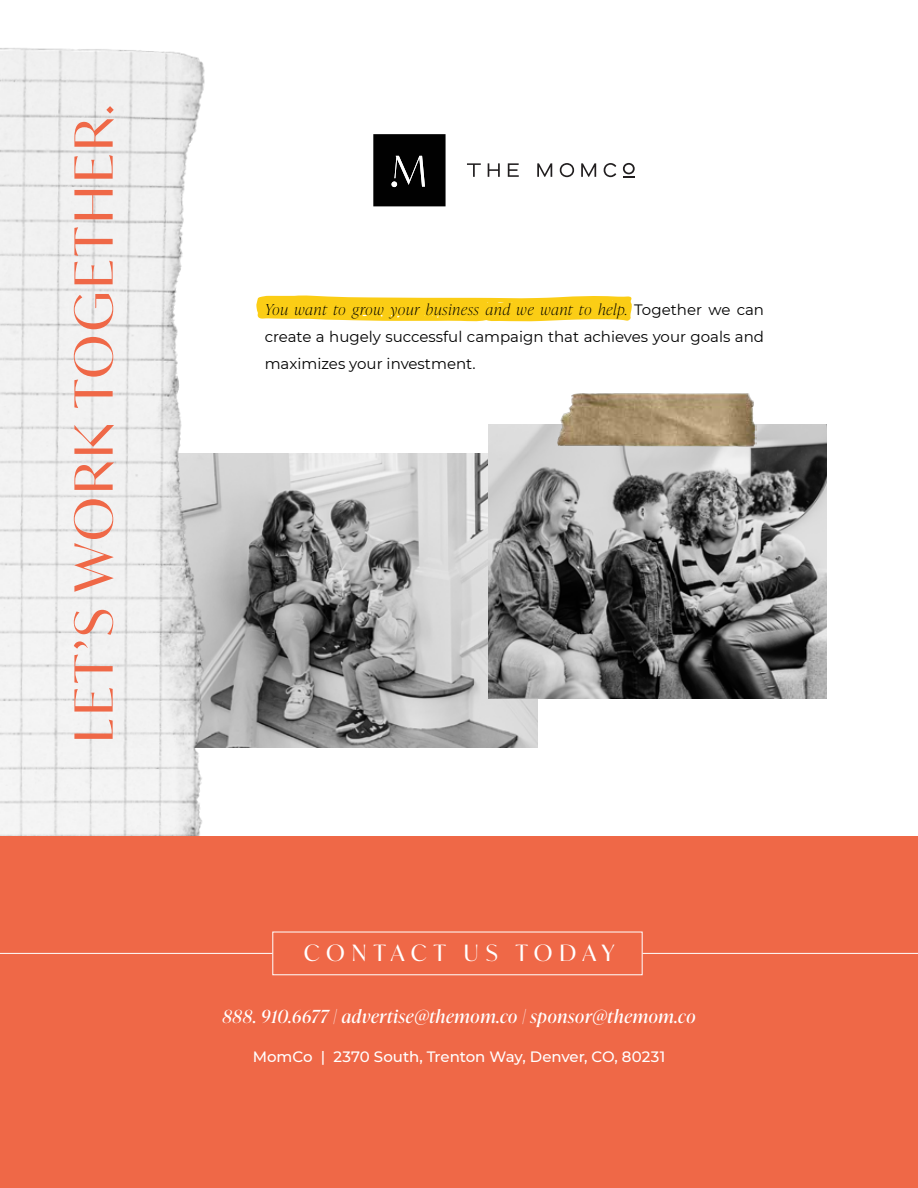
<style>
.page{position:relative;width:918px;height:1188px;background:#fff}
.page>*{position:absolute;margin:0;border:0;box-sizing:border-box;transform-origin:0 0}
.t1{font:52.5px "Ivy Mode";letter-spacing:.07em;color:#ef6847}
.t2{font:22.5px "Ivy Mode";letter-spacing:.3em;color:#fff}
.t3{font:italic 18px "Ivy Presto Display";letter-spacing:.04em;color:#fff}
.t4{font:15px/27px "Montserrat";color:#000}
.t5{font:italic 100 15px "Ivy Presto Display";letter-spacing:.06em;color:#000}
.t6{font:500 15px "Montserrat";letter-spacing:-.005em;color:#fff}
.s1{font-family:"Montserrat";font-weight:400;font-style:normal}
</style>
<div class="page">
<svg style="left:256px;top:295px;width:376px;height:27px;background:#fbd438"></svg>
<img style="left:256px;top:453px;width:282px;height:295px">
<img style="left:489px;top:424px;width:337px;height:274px">
<img style="left:556px;top:393px;width:201px;height:55px">
<img style="left:0;top:48px;width:256px;height:788px">
<div style="left:0;top:836px;width:918px;height:352px;background:#ef6847"></div>
<hr style="left:0;top:953px;width:273px;height:1px;background:#fff">
<div style="left:272px;top:932px;width:371px;height:43px;border:1px solid #fff"></div>
<svg style="left:467px;top:163px;width:14px;height:14px"></svg>
<svg style="left:488px;top:163px;width:12px;height:14px"></svg>
<svg style="left:508px;top:163px;width:11px;height:14px"></svg>
<svg style="left:537px;top:163px;width:15px;height:14px"></svg>
<svg style="left:560px;top:163px;width:14px;height:14px"></svg>
<svg style="left:581px;top:163px;width:15px;height:14px"></svg>
<svg style="left:604px;top:163px;width:12px;height:14px"></svg>
<svg style="left:623px;top:163px;width:12px;height:15px"></svg>
<svg style="left:373px;top:134px;width:73px;height:72px;background:#111"></svg>
<hr style="left:643px;top:953px;width:275px;height:1px;background:#fff">
<h1 class="t1" style="left:58px;top:743px;width:639px;rotate:-90deg">LET’S WORK TOGETHER.</h1>
<p class="t5" style="left:265px;top:299px;width:501px">You want to grow your business and we want to help. <span class="s1">Together we can</span></p>
<p class="t4" style="left:265px;top:323px;width:501px">create a hugely successful campaign that achieves your goals and maximizes your investment.</p>
<h2 class="t2" style="left:304px;top:937px;width:313px">CONTACT US TODAY</h2>
<p class="t3" style="left:222px;top:1004px;width:475px">888. 910.6677 | advertise@themom.co | sponsor@themom.co</p>
<p class="t6" style="left:253px;top:1046px;width:414px">MomCo | 2370 South, Trenton Way, Denver, CO, 80231</p>
</div>
